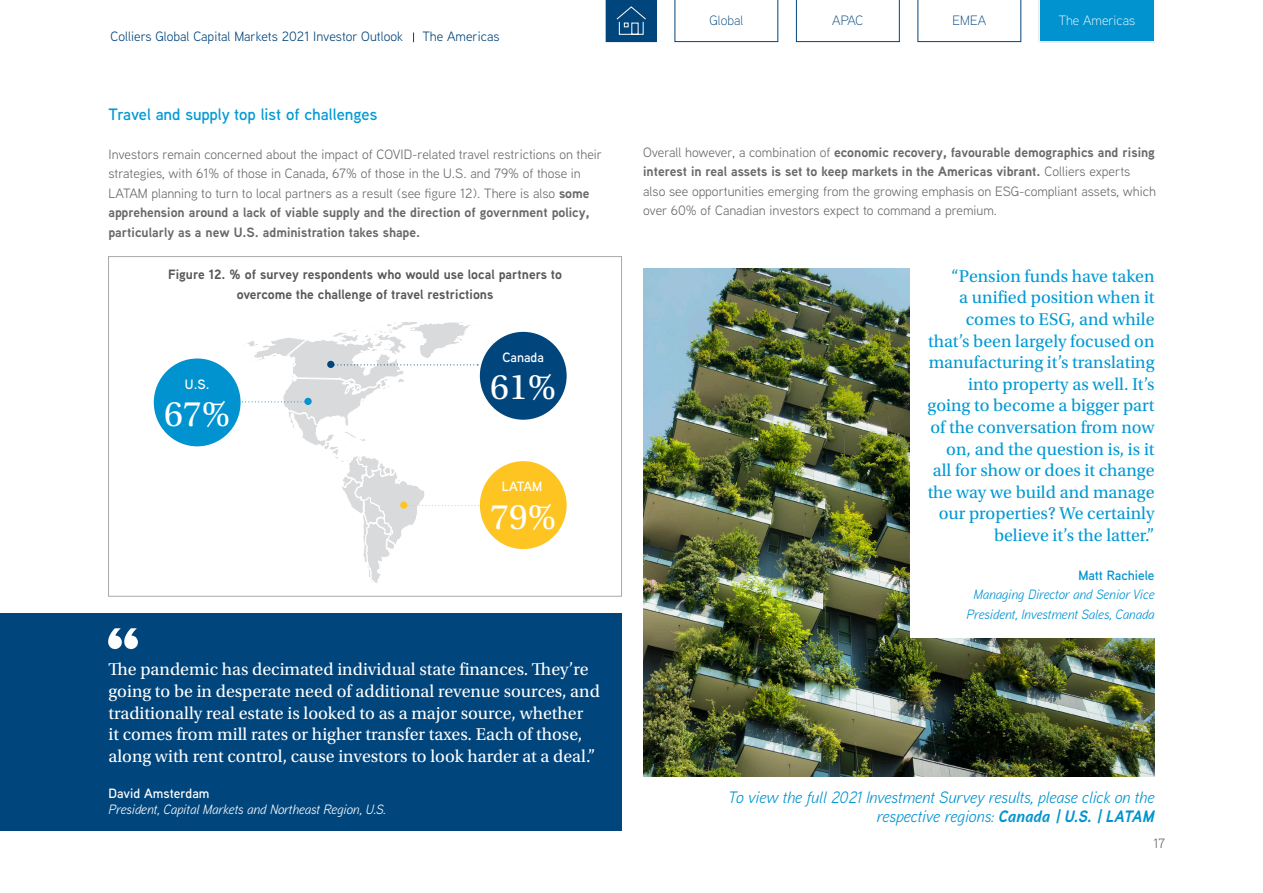
<style>
.page{position:relative;width:1263px;height:893px;background:#fff}
.page>*{position:absolute;margin:0;border:0;box-sizing:border-box;transform-origin:0 0}
.t1{font:37.5px "Utopia Std";color:#fff}
.t2{font:18px/21.6px "Utopia Std";color:#009ad4;text-align:right}
.t3{font:18px/21.6px "Utopia Std";color:#fff}
.t4{font:italic 16.5px/19.5px "Aaux Next";color:#0093d0;text-align:right}
.t5{font:600 16.5px "Aaux Next";color:#009ad4}
.t6{font:13.5px/19.5px "Aaux Next";color:#69696c}
.t7{font:700 13.5px/19.5px "Aaux Next";color:#57585a;text-align:center}
.t8{font:italic 13.5px/19.5px "Aaux Next";color:#0093d0;text-align:center}
.t9{font:13.5px "Aaux Next";color:#00457c}
.t10{font:italic 13.5px "Aaux Next";color:#fff}
.t11{font:600 13.5px "Aaux Next";color:#fff}
.t12{font:300 13.5px "Aaux Next";color:#00457c}
.t13{font:600 13.5px "Aaux Next";color:#0093d0}
.t14{font:300 13.5px "Aaux Next";color:#fff}
.s1{font-weight:700}
</style>
<div class="page">
<svg style="left:606px;top:0;width:51px;height:42px"></svg>
<svg style="left:796px;top:0;width:104px;height:42px"></svg>
<svg style="left:917px;top:0;width:104px;height:42px"></svg>
<svg style="left:674px;top:0;width:104px;height:42px"></svg>
<div style="left:0;top:613px;width:622px;height:218px;background:#00457c"></div>
<svg style="left:108px;top:628px;width:30px;height:21px"></svg>
<img style="left:643px;top:269px;width:511px;height:507px">
<div style="left:910px;top:246px;width:248px;height:392px;background:#fff"></div>
<svg style="left:222px;top:322px;width:287px;height:261px"></svg>
<div style="left:480px;top:332px;width:87px;height:88px;background:#00457c;border-radius:50%"></div>
<div style="left:480px;top:461px;width:87px;height:88px;background:#fec422;border-radius:50%"></div>
<div style="left:154px;top:358px;width:87px;height:88px;background:#0093d0;border-radius:50%"></div>
<div style="left:1039px;top:0;width:115px;height:42px;background:#0093d0"></div>
<p class="t9" style="left:111px;top:27px;width:294px">Colliers Global Capital Markets 2021 Investor Outlook</p>
<p class="t9" style="left:422px;top:28px;width:79px">The Americas</p>
<p class="t12" style="left:709px;top:11px;width:35px">Global</p>
<p class="t12" style="left:832px;top:11px;width:33px">APAC</p>
<p class="t12" style="left:953px;top:11px;width:35px">EMEA</p>
<p class="t14" style="left:1059px;top:11px;width:78px">The Americas</p>
<p class="t5" style="left:108px;top:103px;width:270px">Travel and supply top list of challenges</p>
<p class="t6" style="left:108px;top:144px;width:495px">Investors remain concerned about the impact of COVID-related travel restrictions on their strategies, with 61% of those in Canada, 67% of those in the U.S. and 79% of those in LATAM planning to turn to local partners as a result (see figure 12). There is also <span class="s1">some apprehension around a lack of viable supply and the direction of government policy, particularly as a new U.S. administration takes shape.</span></p>
<p class="t6" style="left:643px;top:142px;width:514px">Overall however, a combination of <span class="s1">economic recovery, favourable demographics and rising interest in real assets is set to keep markets in the Americas vibrant.</span> Colliers experts<br>also see opportunities emerging from the growing emphasis on ESG-compliant assets, which over 60% of Canadian investors expect to command a premium.</p>
<p class="t7" style="left:168px;top:265px;width:396px">Figure 12. % of survey respondents who would use local partners to overcome the challenge of travel restrictions</p>
<p class="t11" style="left:185px;top:375px;width:26px">U.S.</p>
<p class="t1" style="left:164px;top:393px;width:67px">67%</p>
<p class="t11" style="left:502px;top:347px;width:43px">Canada</p>
<p class="t1" style="left:490px;top:367px;width:67px">61%</p>
<p class="t11" style="left:502px;top:477px;width:42px">LATAM</p>
<p class="t1" style="left:490px;top:497px;width:67px">79%</p>
<p class="t3" style="left:108px;top:659px;width:493px">The pandemic has decimated individual state finances. They’re going to be in desperate need of additional revenue sources, and traditionally real estate is looked to as a major source, whether<br>it comes from mill rates or higher transfer taxes. Each of those, along with rent control, cause investors to look harder at a deal.”</p>
<p class="t11" style="left:108px;top:783px;width:102px">David Amsterdam</p>
<p class="t10" style="left:108px;top:800px;width:279px">President, Capital Markets and Northeast Region, U.S.</p>
<p class="t2" style="left:927px;top:265px;width:228px">“Pension funds have taken<br>a unified position when it comes to ESG, and while that’s been largely focused on manufacturing it’s translating into property as well. It’s going to become a bigger part of the conversation from now on, and the question is, is it all for show or does it change the way we build and manage our properties? We certainly believe it’s the latter.”</p>
<p class="t13" style="left:1078px;top:566px;width:78px">Matt Rachiele</p>
<p class="t8" style="left:966px;top:584px;width:189px">Managing Director and Senior Vice<br>President, Investment Sales, Canada</p>
<p class="t4" style="left:728px;top:786px;width:428px">To view the full 2021 Investment Survey results, please click on the respective regions: <span class="s1">Canada | U.S. | LATAM</span></p>
<p class="t6" style="left:1153px;top:833px;width:13px">17</p>
</div>
